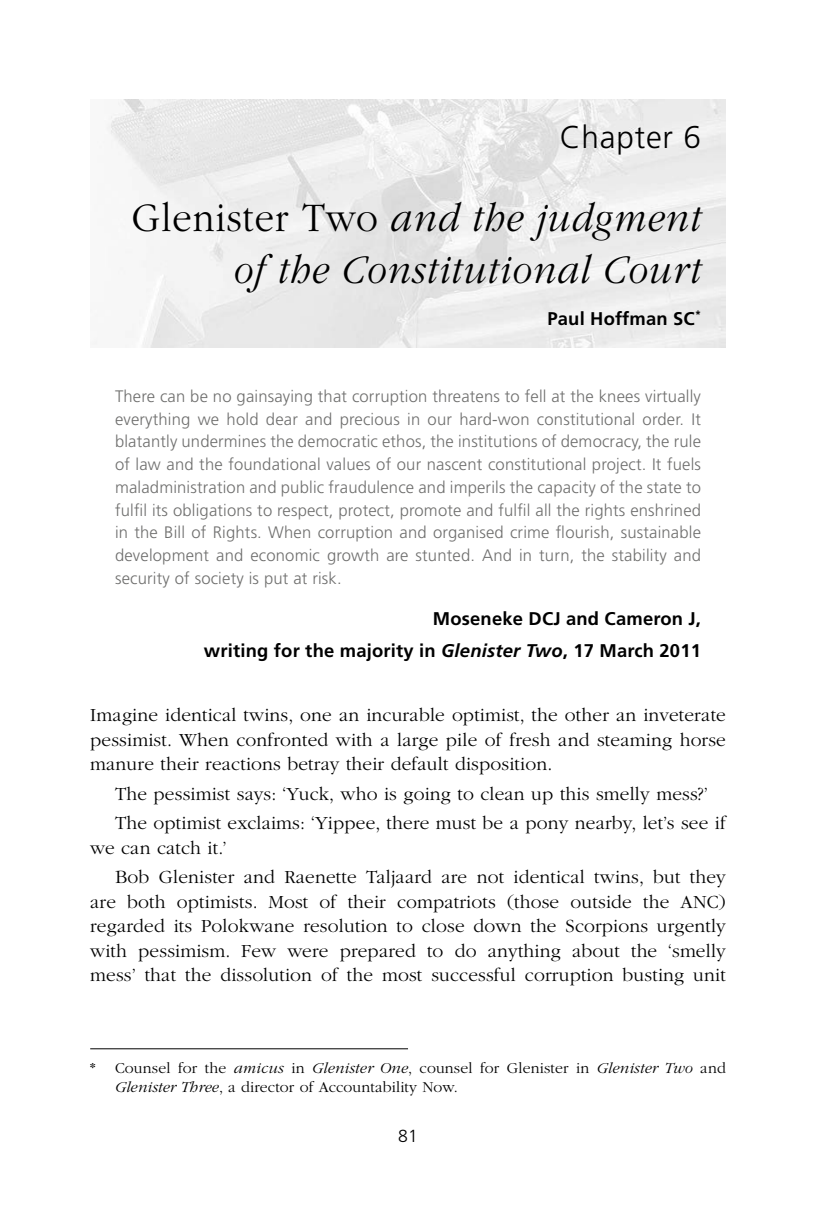
<style>
.page{position:relative;width:813px;height:1210px;background:#fff}
.page>*{position:absolute;margin:0;border:0;box-sizing:border-box;transform-origin:0 0}
.t1{font:italic 300 42px/52.5px "ITC Garamond Std";letter-spacing:.025em;color:#000;text-align:right;scale:.92 1}
.t2{font:300 31.5px "Frutiger LT Std";letter-spacing:.025em;color:#000}
.t3{font:300 19.25px/24.5px "ITC Garamond Std";letter-spacing:.01em;color:#000;text-align:justify}
.t4{font:700 18.38px/31.5px "Frutiger LT Std";letter-spacing:.01em;color:#000;text-align:right}
.t5{font:300 17.5px "Frutiger LT Std";color:#000}
.t6{font:300 16.62px/22.8px "Frutiger LT Std";letter-spacing:.01em;color:#6f6f6e;text-align:justify}
.t7{font:300 15.75px/19.2px "ITC Garamond Std";letter-spacing:.01em;color:#000}
.s1{font-style:normal}
.s2{font-style:italic}
</style>
<div class="page">
<img style="left:94px;top:100px;width:631px;height:248px">
<hr style="left:90px;top:1048px;width:318px;height:1px;background:#000">
<h2 class="t2" style="left:559px;top:120px;width:143px">Chapter 6</h2>
<h1 class="t1" style="left:132px;top:191px;width:619px"><span class="s1">Glenister Two</span> and the judgment of the Constitutional Court</h1>
<p class="t4" style="left:547px;top:302px;width:155px">Paul Hoffman SC<sup>*</sup></p>
<p class="t6" style="left:115px;top:385px;width:587px">There can be no gainsaying that corruption threatens to fell at the knees virtually everything we hold dear and precious in our hard-won constitutional order. It blatantly undermines the democratic ethos, the institutions of democracy, the rule of law and the foundational values of our nascent constitutional project. It fuels maladministration and public fraudulence and imperils the capacity of the state to fulfil its obligations to respect, protect, promote and fulfil all the rights enshrined in the Bill of Rights. When corruption and organised crime flourish, sustainable development and economic growth are stunted. And in turn, the stability and security of society is put at risk.</p>
<p class="t4" style="left:204px;top:603px;width:498px">Moseneke DCJ and Cameron J,<br>writing for the majority in <span class="s2">Glenister Two</span>, 17 March 2011</p>
<p class="t3" style="left:90px;top:703px;width:637px">Imagine identical twins, one an incurable optimist, the other an inveterate pessimist. When confronted with a large pile of fresh and steaming horse manure their reactions betray their default disposition.</p>
<p class="t3" style="left:115px;top:779px;width:612px;line-height:29.4px">The pessimist says: ‘Yuck, who is going to clean up this smelly mess?’<br>The optimist exclaims: ‘Yippee, there must be a pony nearby, let’s see if</p>
<p class="t3" style="left:115px;top:833px;width:612px;line-height:29.4px;text-indent:-25px">we can catch it.’<br>Bob Glenister and Raenette Taljaard are not identical twins, but they</p>
<p class="t3" style="left:90px;top:889px;width:637px">are both optimists. Most of their compatriots (those outside the ANC) regarded its Polokwane resolution to close down the Scorpions urgently with pessimism. Few were prepared to do anything about the ‘smelly mess’ that the dissolution of the most successful corruption busting unit</p>
<p class="t7" style="left:115px;top:1058px;width:612px;text-indent:-25px">* Counsel for the <span class="s2">amicus</span> in <span class="s2">Glenister One</span>, counsel for Glenister in <span class="s2">Glenister Two</span> and<br><span class="s2">Glenister Three</span>, a director of Accountability Now.</p>
<p class="t5" style="left:398px;top:1126px;width:21px">81</p>
</div>
